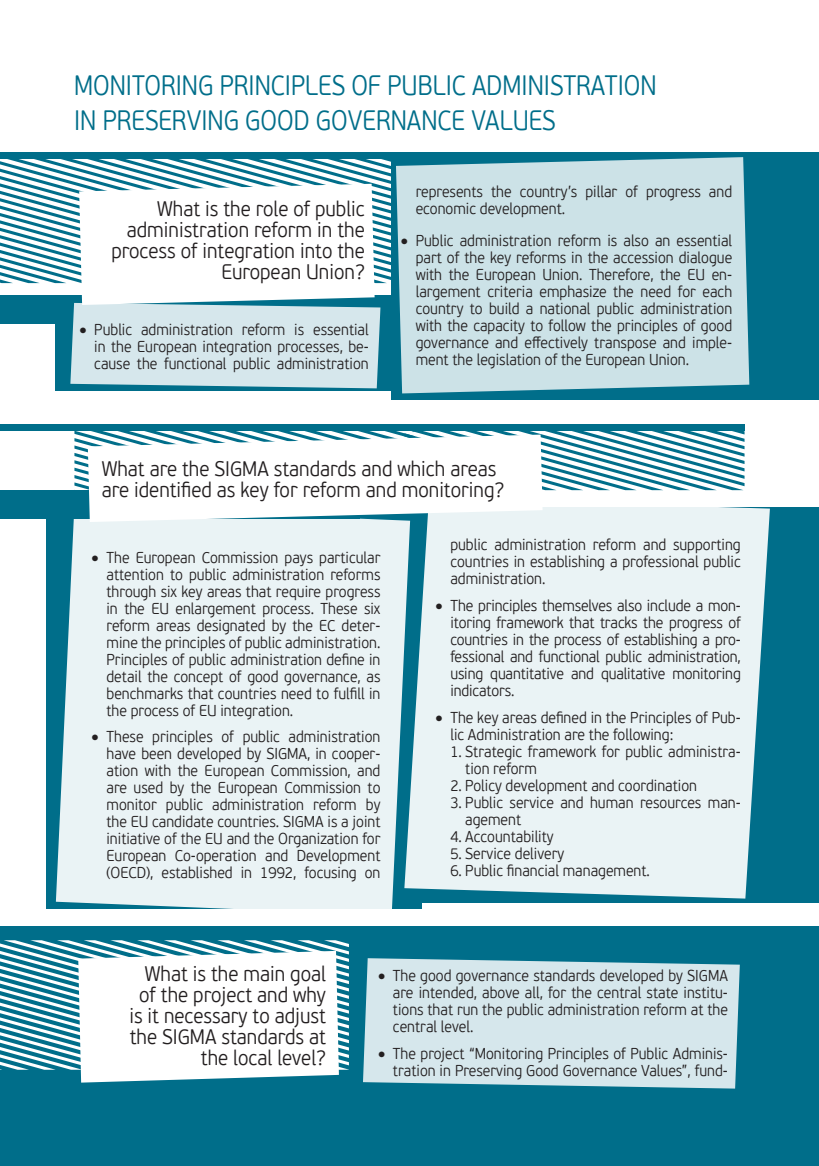
<style>
.page{position:relative;width:819px;height:1166px;background:#fff}
.page>*{position:absolute;margin:0;border:0;box-sizing:border-box;transform-origin:0 0}
.t1{font:300 28px/35px "PF Beau Sans Pro";color:#006e8a;scale:.85 1}
.t2{font:300 21px/21px "PF Beau Sans Pro";color:#231f20;text-align:right;scale:.9 1}
.t3{font:300 15.75px/17px "PF Beau Sans Pro";color:#231f20;text-align:justify;scale:.9 1}
</style>
<div class="page">
<div style="left:0;top:927px;width:819px;height:239px;background:#006e8a"></div>
<div style="left:363px;top:958px;width:376px;height:130px;background:#d6e7ec"></div>
<svg style="left:0;top:940px;width:349px;height:143px"></svg>
<div style="left:391px;top:153px;width:428px;height:247px;background:#006e8a"></div>
<div style="left:55px;top:295px;width:336px;height:96px;background:#006e8a"></div>
<div style="left:46px;top:509px;width:375px;height:399px;background:#006e8a"></div>
<div style="left:414px;top:507px;width:405px;height:396px;background:#006e8a"></div>
<div style="left:56px;top:519px;width:354px;height:390px;background:#eaf3f5"></div>
<svg style="left:404px;top:507px;width:365px;height:391px;background:#d9e9ed"></svg>
<div style="left:0;top:490px;width:359px;height:29px;background:#006e8a"></div>
<div style="left:0;top:153px;width:399px;height:6px;background:#006e8a"></div>
<div style="left:0;top:424px;width:744px;height:6px;background:#006e8a"></div>
<div style="left:402px;top:157px;width:347px;height:236px;background:#cce2e7"></div>
<svg style="left:74px;top:430px;width:670px;height:61px"></svg>
<svg style="left:88px;top:434px;width:454px;height:88px"></svg>
<svg style="left:0;top:157px;width:413px;height:231px"></svg>
<h1 class="t1" style="left:74px;top:69px;width:686px">MONITORING PRINCIPLES OF PUBLIC ADMINISTRATION<br>IN PRESERVING GOOD GOVERNANCE VALUES</h1>
<h2 class="t2" style="left:111px;top:199px;width:283px">What is the role of public administration reform in the process of integration into the<br>European Union?</h2>
<p class="t3" style="left:94px;top:322px;width:306px;text-indent:-15px">• Public administration reform is essential in the European integration processes, be&shy;cause the functional public administration</p>
<p class="t3" style="left:415px;top:184px;width:353px">represents the country’s pillar of progress and economic development.</p>
<p class="t3" style="left:415px;top:233px;width:353px;text-indent:-15px">• Public administration reform is also an essential part of the key reforms in the accession dialogue with the European Union. Therefore, the EU en&shy;largement criteria emphasize the need for each country to build a national public administration with the capacity to follow the principles of good governance and effectively transpose and imple&shy;ment the legislation of the European Union.</p>
<h2 class="t2" style="left:102px;top:458px;width:449px;text-align:left">What are the SIGMA standards and which areas are identified as key for reform and monitoring?</h2>
<p class="t3" style="left:106px;top:549px;width:306px;text-indent:-15px">• The European Commission pays particular attention to public administration reforms through six key areas that require progress in the EU enlargement process. These six reform areas designated by the EC deter&shy;mine the principles of public administration.<br>Principles of public administration define in detail the concept of good governance, as benchmarks that countries need to fulfill in the process of EU integration.</p>
<p class="t3" style="left:106px;top:729px;width:306px;text-indent:-15px">• These principles of public administration have been developed by SIGMA, in cooper&shy;ation with the European Commission, and are used by the European Commission to monitor public administration reform by the EU candidate countries. SIGMA is a joint initiative of the EU and the Organization for European Co-operation and Development (OECD), established in 1992, focusing on</p>
<p class="t3" style="left:450px;top:536px;width:324px">public administration reform and supporting countries in establishing a professional public administration.</p>
<p class="t3" style="left:450px;top:597px;width:324px;text-indent:-15px">• The principles themselves also include a mon&shy;itoring framework that tracks the progress of countries in the process of establishing a pro&shy;fessional and functional public administration, using quantitative and qualitative monitoring indicators.</p>
<p class="t3" style="left:450px;top:709px;width:324px;text-indent:-15px">• The key areas defined in the Principles of Pub&shy;lic Administration are the following:</p>
<p class="t3" style="left:465px;top:743px;width:307px;text-indent:-15px">1. Strategic framework for public administra&shy;tion reform</p>
<p class="t3" style="left:450px;top:777px;width:275px">2. Policy development and coordination</p>
<p class="t3" style="left:465px;top:794px;width:307px;text-indent:-15px">3. Public service and human resources man&shy;agement</p>
<p class="t3" style="left:450px;top:828px;width:116px">4. Accountability</p>
<p class="t3" style="left:450px;top:845px;width:128px">5. Service delivery</p>
<p class="t3" style="left:450px;top:862px;width:223px">6. Public financial management.</p>
<h2 class="t2" style="left:129px;top:964px;width:220px">What is the main goal of the project and why is it necessary to adjust the SIGMA standards at the local level?</h2>
<p class="t3" style="left:393px;top:967px;width:373px;text-indent:-15px">• The good governance standards developed by SIGMA are intended, above all, for the central state institu&shy;tions that run the public administration reform at the central level.</p>
<p class="t3" style="left:378px;top:1045px;width:390px;text-align:right">• The project “Monitoring Principles of Public Adminis&shy;tration in Preserving Good Governance Values”, fund-</p>
</div>
